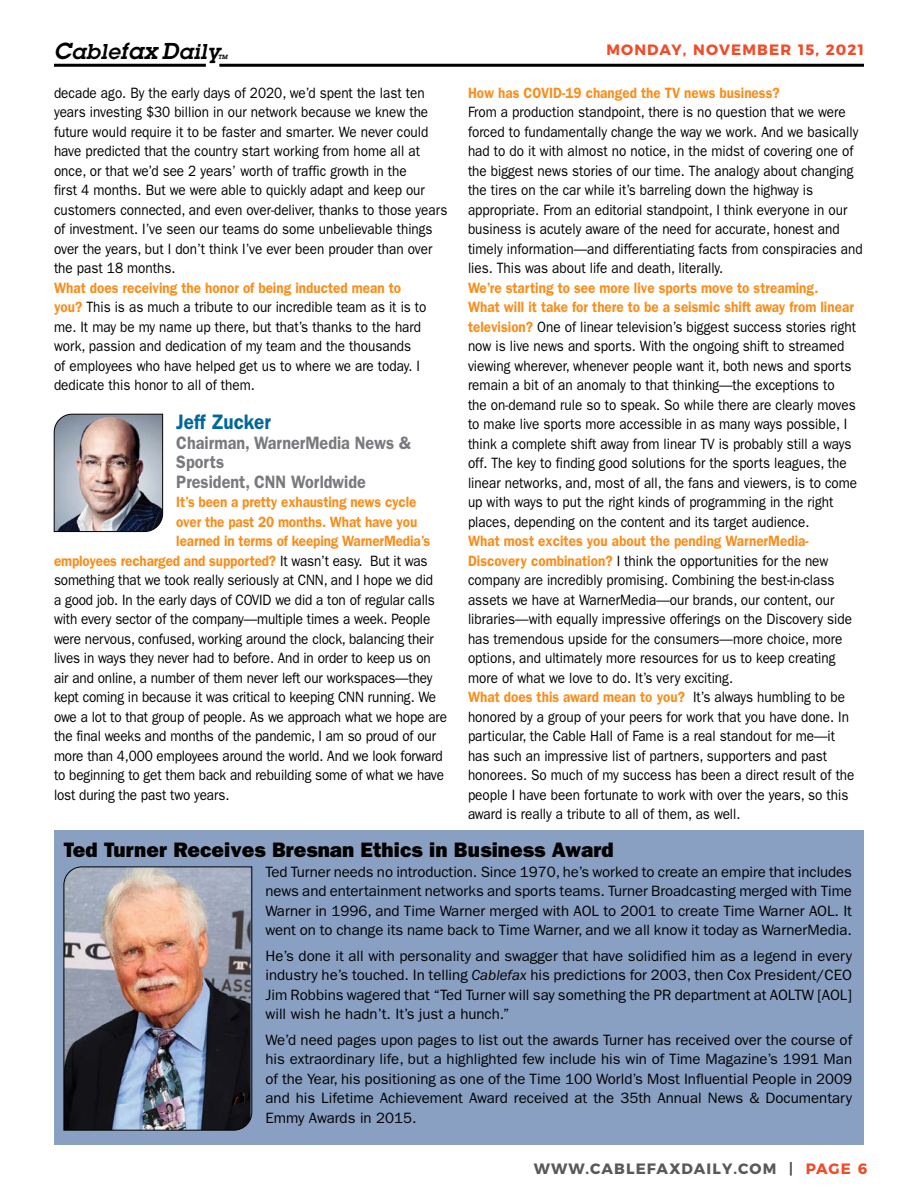
<style>
.page{position:relative;width:918px;height:1188px;background:#fff}
.page>*{position:absolute;margin:0;border:0;box-sizing:border-box;transform-origin:0 0}
.t1{font:21px "ITC Franklin Gothic Std Hvy";color:#000}
.t2{font:italic 600 21px "Lubalin Graph Std";letter-spacing:.03em;color:#000}
.t3{font:600 21px "ITC Franklin Gothic Std";color:#00679a;scale:.9 1}
.t4{font:600 18px/19.5px "ITC Franklin Gothic Std";color:#797a7d;scale:.9 1}
.t5{font:15px/19.5px "ITC Franklin Gothic Std";color:#000;scale:.9 1}
.t6{font:15px/19.5px "ITC Franklin Gothic Std";color:#000;text-align:justify}
.t7{font:600 15px "ITC Franklin Gothic Std";letter-spacing:-.01em;color:#f78f1e;scale:.9 1}
.t8{font:700 15px "Montserrat";letter-spacing:.075em;color:#58595b}
.t9{font:700 15px "Montserrat";letter-spacing:.075em;color:#f04c2a}
.t10{font:italic 600 6px "Lubalin Graph Std";color:#000}
.s1{font-size:22.5px}
.s2{font-weight:600;color:#f78f1e}
.s3{font-weight:400;color:#000}
.s4{font-style:italic}
.s5{color:#f04c2a}
</style>
<div class="page">
<hr style="left:219px;top:64px;width:645px;height:3px;background:#000">
<hr style="left:54px;top:64px;width:152px;height:3px;background:#000">
<img style="left:54px;top:414px;width:109px;height:118px">
<div style="left:54px;top:830px;width:810px;height:315px;background:#89a0c2"></div>
<img style="left:64px;top:867px;width:188px;height:264px">
<h1 class="t2" style="left:54px;top:38px;width:167px"><span class="s1">C</span>able<span class="s1">fax D</span>aily</h1>
<p class="t9" style="left:606px;top:38px;width:259px">MONDAY, NOVEMBER 15, 2021</p>
<p class="t10" style="left:218px;top:53px;width:11px">TM</p>
<p class="t5" style="left:54px;top:83px;width:439px">decade ago. By the early days of 2020, we’d spent the last ten years investing $30 billion in our network because we knew the future would require it to be faster and smarter. We never could have predicted that the country start working from home all at once, or that we’d see 2 years’ worth of traffic growth in the<br>first 4 months. But we were able to quickly adapt and keep our customers connected, and even over-deliver, thanks to those years of investment. I’ve seen our teams do some unbelievable things over the years, but I don’t think I’ve ever been prouder than over the past 18 months.</p>
<p class="t5" style="left:54px;top:278px;width:415px"><span class="s2">What does receiving the honor of being inducted mean to you?</span> This is as much a tribute to our incredible team as it is to me. It may be my name up there, but that’s thanks to the hard work, passion and dedication of my team and the thousands<br>of employees who have helped get us to where we are today. I dedicate this honor to all of them.</p>
<h1 class="t3" style="left:176px;top:410px;width:106px">Jeff Zucker</h1>
<p class="t4" style="left:176px;top:433px;width:262px">Chairman, WarnerMedia News &amp;<br>Sports<br>President, CNN Worldwide</p>
<p class="t7" style="left:176px;top:493px;width:268px">It’s been a pretty exhausting news cycle</p>
<p class="t7" style="left:176px;top:513px;width:269px">over the past 20 months. What have you</p>
<p class="t7" style="left:176px;top:532px;width:284px">learned in terms of keeping WarnerMedia’s</p>
<p class="t7" style="left:54px;top:552px;width:417px">employees recharged and supported? <span class="s3">It wasn’t easy. But it was</span></p>
<p class="t5" style="left:54px;top:571px;width:423px">something that we took really seriously at CNN, and I hope we did</p>
<p class="t5" style="left:54px;top:590px;width:425px">a good job. In the early days of COVID we did a ton of regular calls</p>
<p class="t5" style="left:54px;top:610px;width:420px">with every sector of the company—multiple times a week. People</p>
<p class="t5" style="left:54px;top:629px;width:424px">were nervous, confused, working around the clock, balancing their</p>
<p class="t5" style="left:54px;top:649px;width:420px">lives in ways they never had to before. And in order to keep us on</p>
<p class="t5" style="left:54px;top:668px;width:422px">air and online, a number of them never left our workspaces—they</p>
<p class="t5" style="left:54px;top:688px;width:426px">kept coming in because it was critical to keeping CNN running. We</p>
<p class="t5" style="left:54px;top:707px;width:438px">owe a lot to that group of people. As we approach what we hope are</p>
<p class="t5" style="left:54px;top:727px;width:426px">the final weeks and months of the pandemic, I am so proud of our</p>
<p class="t5" style="left:54px;top:746px;width:434px">more than 4,000 employees around the world. And we look forward</p>
<p class="t5" style="left:54px;top:766px;width:435px">to beginning to get them back and rebuilding some of what we have</p>
<p class="t5" style="left:54px;top:785px;width:196px">lost during the past two years.</p>
<p class="t7" style="left:468px;top:84px;width:348px">How has COVID-19 changed the TV news business?</p>
<p class="t5" style="left:468px;top:103px;width:440px">From a production standpoint, there is no question that we were forced to fundamentally change the way we work. And we basically had to do it with almost no notice, in the midst of covering one of the biggest news stories of our time. The analogy about changing the tires on the car while it’s barreling down the highway is appropriate. From an editorial standpoint, I think everyone in our business is acutely aware of the need for accurate, honest and timely information—and differentiating facts from conspiracies and lies. This was about life and death, literally.</p>
<p class="t5" style="left:468px;top:278px;width:434px"><span class="s2">We’re starting to see more live sports move to streaming.<br>What will it take for there to be a seismic shift away from linear television?</span> One of linear television’s biggest success stories right now is live news and sports. With the ongoing shift to streamed viewing wherever, whenever people want it, both news and sports remain a bit of an anomaly to that thinking—the exceptions to the on-demand rule so to speak. So while there are clearly moves to make live sports more accessible in as many ways possible, I think a complete shift away from linear TV is probably still a ways off. The key to finding good solutions for the sports leagues, the linear networks, and, most of all, the fans and viewers, is to come up with ways to put the right kinds of programming in the right places, depending on the content and its target audience.</p>
<p class="t5" style="left:468px;top:532px;width:431px"><span class="s2">What most excites you about the pending WarnerMedia-Discovery combination?</span> I think the opportunities for the new company are incredibly promising. Combining the best-in-class assets we have at WarnerMedia—our brands, our content, our libraries—with equally impressive offerings on the Discovery side has tremendous upside for the consumers—more choice, more options, and ultimately more resources for us to keep creating more of what we love to do. It’s very exciting.<br><span class="s2">What does this award mean to you?</span> It’s always humbling to be honored by a group of your peers for work that you have done. In particular, the Cable Hall of Fame is a real standout for me—it has such an impressive list of partners, supporters and past honorees. So much of my success has been a direct result of the people I have been fortunate to work with over the years, so this award is really a tribute to all of them, as well.</p>
<h1 class="t1" style="left:64px;top:838px;width:551px">Ted Turner Receives Bresnan Ethics in Business Award</h1>
<p class="t6" style="left:266px;top:862px;width:588px">Ted Turner needs no introduction. Since 1970, he’s worked to create an empire that includes news and entertainment networks and sports teams. Turner Broadcasting merged with Time Warner in 1996, and Time Warner merged with AOL to 2001 to create Time Warner AOL. It went on to change its name back to Time Warner, and we all know it today as WarnerMedia.</p>
<p class="t6" style="left:266px;top:946px;width:588px">He’s done it all with personality and swagger that have solidified him as a legend in every industry he’s touched. In telling <span class="s4">Cablefax</span> his predictions for 2003, then Cox President/CEO Jim Robbins wagered that “Ted Turner will say something the PR department at AOLTW [AOL] will wish he hadn’t. It’s just a hunch.”</p>
<p class="t6" style="left:266px;top:1030px;width:588px">We’d need pages upon pages to list out the awards Turner has received over the course of his extraordinary life, but a highlighted few include his win of Time Magazine’s 1991 Man of the Year, his positioning as one of the Time 100 World’s Most Influential People in 2009 and his Lifetime Achievement Award received at the 35th Annual News &amp; Documentary Emmy Awards in 2015.</p>
<p class="t8" style="left:534px;top:1156px;width:335px">WWW.CABLEFAXDAILY.COM | <span class="s5">PAGE 6</span></p>
</div>
